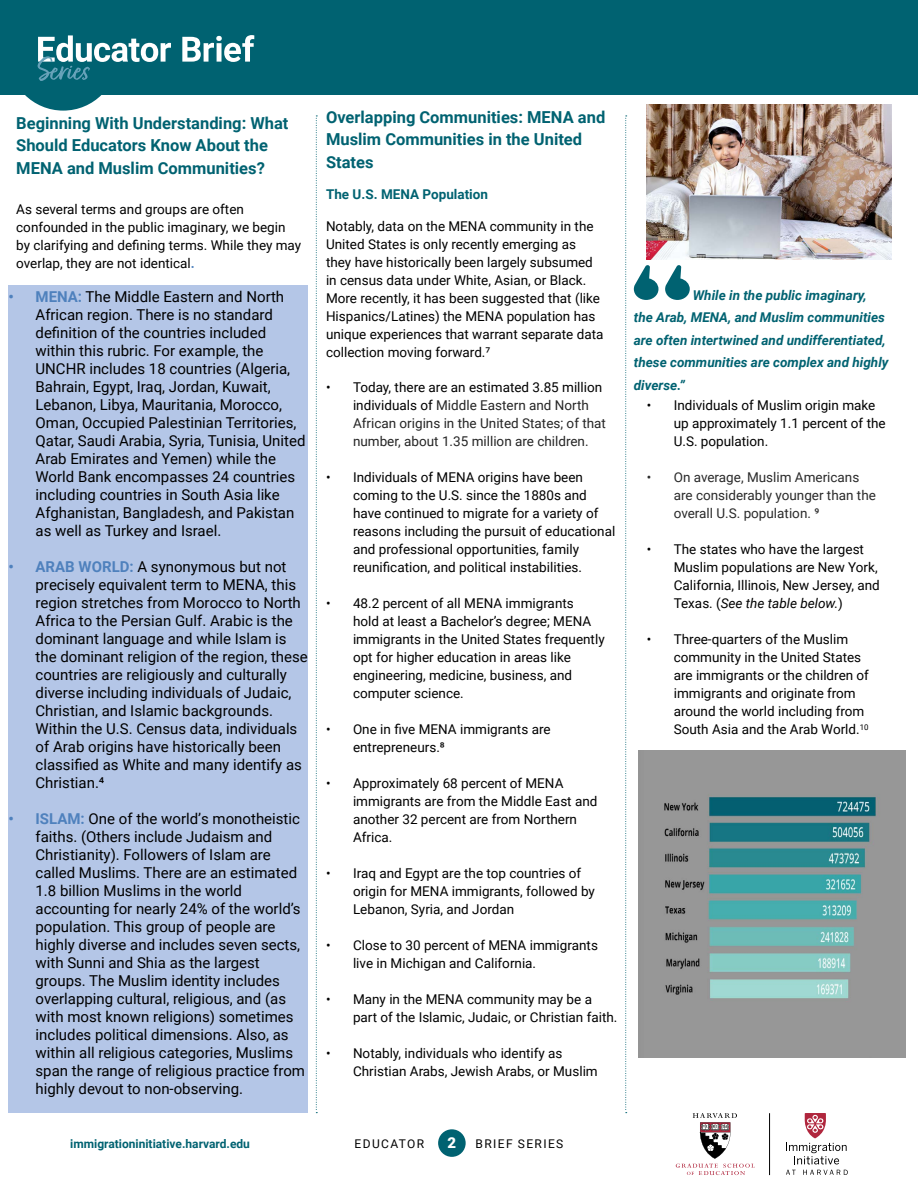
<style>
.page{position:relative;width:918px;height:1188px;background:#fff}
.page>*{position:absolute;margin:0;border:0;box-sizing:border-box;transform-origin:0 0}
.t1{font:700 16.5px/22.5px "Roboto";color:#006271}
.t2{font:15px/18px "Roboto";color:#000}
.t3{font:900 15px "Roboto";color:#fff}
.t4{font:13.5px/18px "Roboto";color:#000}
.t5{font:13.5px/18px "Roboto";color:#252525}
.t6{font:italic 700 13.5px/22.5px "Roboto";color:#006271}
.t7{font:13.5px/18px "Roboto";color:#2a2a2a}
.t8{font:700 13.5px "Roboto";color:#006271}
.t9{font:700 12px "Roboto";color:#006271}
.t10{font:12px "Roboto";letter-spacing:.115em;color:#000}
.s1{font-weight:700;color:#4f81bd}
.s2{color:#000}
.s3{color:#252525}
.s4{font-style:italic}
</style>
<div class="page">
<div style="left:438px;top:1129px;width:28px;height:28px;background:#006271;border-radius:50%"></div>
<svg style="left:786px;top:1170px;width:10px;height:5px"></svg>
<svg style="left:803px;top:1170px;width:45px;height:5px"></svg>
<svg style="left:786px;top:1113px;width:61px;height:51px"></svg>
<svg style="left:676px;top:1113px;width:79px;height:62px"></svg>
<hr style="left:769px;top:1113px;width:1px;height:62px;background:#000">
<div style="left:9px;top:1px;width:109px;height:110px;background:#006271;border-radius:50%"></div>
<div style="left:0;top:0;width:918px;height:94px;background:#006271"></div>
<svg style="left:316px;top:116px;width:1px;height:997px"></svg>
<svg style="left:38px;top:35px;width:216px;height:46px"></svg>
<svg style="left:625px;top:116px;width:2px;height:997px"></svg>
<img style="left:638px;top:750px;width:268px;height:308px">
<svg style="left:665px;top:265px;width:25px;height:35px"></svg>
<svg style="left:634px;top:265px;width:24px;height:35px"></svg>
<img style="left:647px;top:104px;width:244px;height:156px">
<div style="left:9px;top:286px;width:299px;height:827px;background:#b4c6e7"></div>
<p class="t1" style="left:16px;top:111px;width:274px">Beginning With Understanding: What<br>Should Educators Know About the<br>MENA and Muslim Communities?</p>
<p class="t4" style="left:16px;top:200px;width:286px">As several terms and groups are often confounded in the public imaginary, we begin by clarifying and defining terms. While they may overlap, they are not identical<span class="s1">.</span></p>
<p class="t2" style="left:36px;top:288px;width:271px;text-indent:-27px"><span class="s1">• MENA:</span> The Middle Eastern and North African region. There is no standard definition of the countries included within this rubric. For example, the UNCHR includes 18 countries (Algeria, Bahrain, Egypt, Iraq, Jordan, Kuwait, Lebanon, Libya, Mauritania, Morocco, Oman, Occupied Palestinian Territories, Qatar, Saudi Arabia, Syria, Tunisia, United Arab Emirates and Yemen) while the World Bank encompasses 24 countries including countries in South Asia like Afghanistan, Bangladesh, and Pakistan as well as Turkey and Israel.</p>
<p class="t2" style="left:36px;top:558px;width:274px;text-indent:-27px"><span class="s1">• ARAB WORLD:</span> A synonymous but not precisely equivalent term to MENA, this region stretches from Morocco to North Africa to the Persian Gulf. Arabic is the dominant language and while Islam is the dominant religion of the region, these countries are religiously and culturally diverse including individuals of Judaic, Christian, and Islamic backgrounds.<br>Within the U.S. Census data, individuals of Arab origins have historically been classified as White and many identify as Christian.4</p>
<p class="t2" style="left:36px;top:810px;width:271px;text-indent:-27px"><span class="s1">• ISLAM:</span> One of the world’s monotheistic faiths. (Others include Judaism and Christianity). Followers of Islam are called Muslims. There are an estimated 1.8 billion Muslims in the world accounting for nearly 24% of the world’s population. This group of people are highly diverse and includes seven sects, with Sunni and Shia as the largest groups. The Muslim identity includes overlapping cultural, religious, and (as with most known religions) sometimes includes political dimensions. Also, as within all religious categories, Muslims span the range of religious practice from highly devout to non-observing.</p>
<p class="t1" style="left:326px;top:105px;width:281px">Overlapping Communities: MENA and<br>Muslim Communities in the United<br>States</p>
<p class="t8" style="left:326px;top:185px;width:164px">The U.S. MENA Population</p>
<p class="t4" style="left:326px;top:217px;width:279px">Notably, data on the MENA community in the United States is only recently emerging as they have historically been largely subsumed in census data under White, Asian, or Black.<br>More recently, it has been suggested that (like Hispanics/Latines) the MENA population has unique experiences that warrant separate data collection moving forward.7</p>
<p class="t5" style="left:353px;top:378px;width:254px;text-indent:-27px"><span class="s2">• Today, there are an estimated 3.85 million individuals of</span> Middle Eastern and North African origins in the United States; of that number, about 1.35 million are children.</p>
<p class="t4" style="left:353px;top:468px;width:264px;text-indent:-27px">• Individuals of MENA origins have been coming to the U.S. since the 1880s and have continued to migrate for a variety of reasons including the pursuit of educational and professional opportunities, family reunification, and political instabilities.</p>
<p class="t4" style="left:353px;top:594px;width:253px;text-indent:-27px">• 48.2 percent of all MENA immigrants<br>hold at least a Bachelor’s degree; MENA immigrants in the United States frequently opt for higher education in areas like engineering, medicine, business, and computer science.</p>
<p class="t4" style="left:353px;top:720px;width:199px;text-indent:-27px">• One in five MENA immigrants are entrepreneurs.8</p>
<p class="t4" style="left:353px;top:774px;width:246px;text-indent:-27px">• Approximately 68 percent of MENA immigrants are from the Middle East and another 32 percent are from Northern<br>Africa.</p>
<p class="t4" style="left:353px;top:864px;width:243px;text-indent:-27px">• Iraq and Egypt are the top countries of origin for MENA immigrants, followed by<br>Lebanon, Syria, and Jordan</p>
<p class="t4" style="left:353px;top:936px;width:246px;text-indent:-27px">• Close to 30 percent of MENA immigrants live in Michigan and California.</p>
<p class="t4" style="left:353px;top:990px;width:266px;text-indent:-27px">• Many in the MENA community may be a part of the Islamic, Judaic, or Christian faith.</p>
<p class="t4" style="left:353px;top:1044px;width:246px;text-indent:-27px">• Notably, individuals who identify as<br>Christian Arabs, Jewish Arabs, or Muslim</p>
<p class="t9" style="left:70px;top:1136px;width:181px">immigrationinitiative.harvard.edu</p>
<p class="t10" style="left:355px;top:1135px;width:71px">EDUCATOR</p>
<p class="t3" style="left:447px;top:1132px;width:10px">2</p>
<p class="t10" style="left:476px;top:1135px;width:89px">BRIEF SERIES</p>
<p class="t6" style="left:634px;top:283px;width:256px;text-indent:59px">While in the public imaginary, the Arab, MENA, and Muslim communities are often intertwined and undifferentiated, these communities are complex and highly diverse.”</p>
<p class="t4" style="left:674px;top:396px;width:213px;text-indent:-27px">• Individuals of Muslim origin make up approximately 1.1 percent of the<br>U.S. population.</p>
<p class="t7" style="left:674px;top:468px;width:204px;text-indent:-27px">• On average, Muslim Americans are considerably younger than the overall U.S. population. <span class="s3">9</span></p>
<p class="t4" style="left:674px;top:540px;width:208px;text-indent:-27px">• The states who have the largest Muslim populations are New York, California, Illinois, New Jersey, and Texas. (<span class="s4">See the table below.</span>)</p>
<p class="t4" style="left:674px;top:630px;width:197px;text-indent:-27px">• Three-quarters of the Muslim community in the United States are immigrants or the children of immigrants and originate from around the world including from<br>South Asia and the Arab World.<sup>10</sup></p>
</div>
